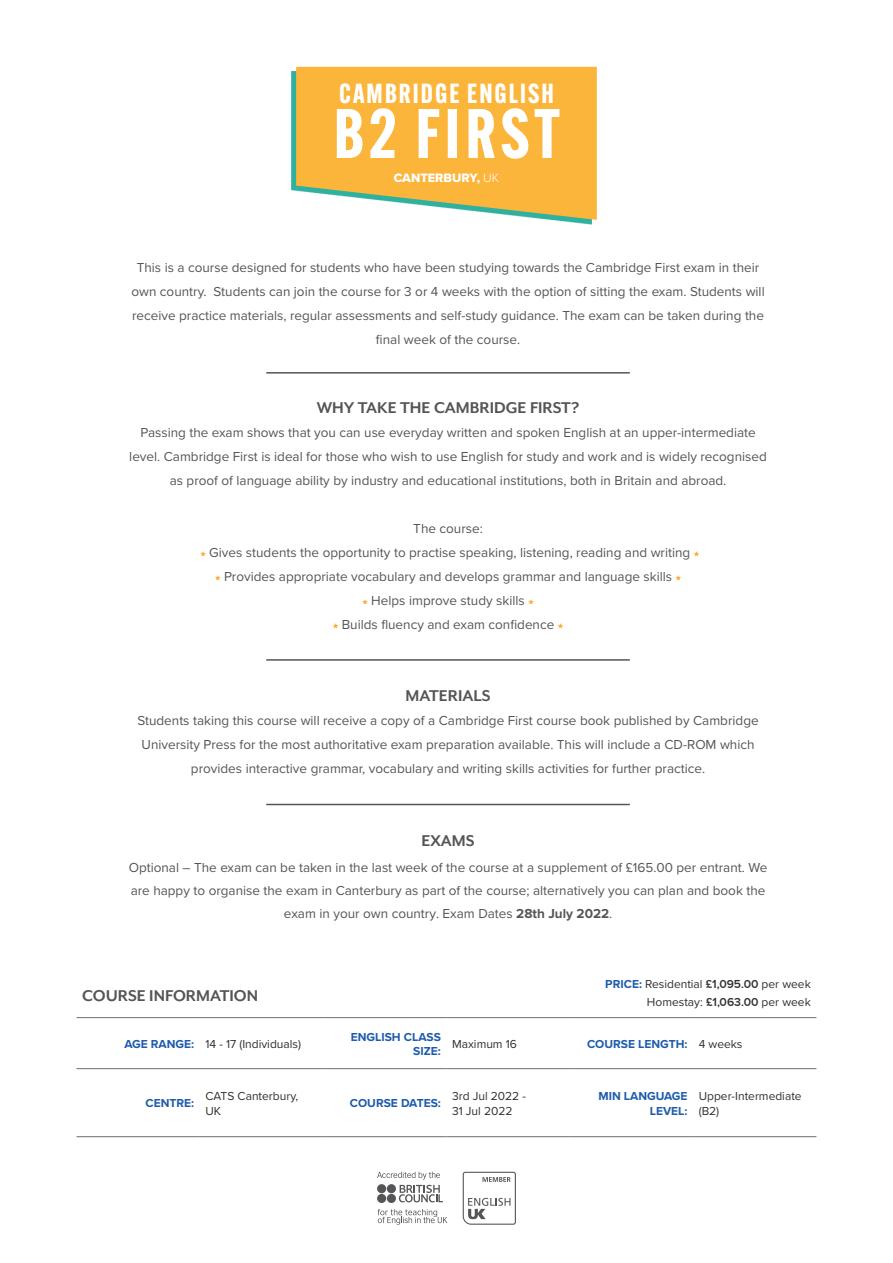
<style>
.page{position:relative;width:893px;height:1263px;background:#fff}
.page>*{position:absolute;margin:0;border:0;box-sizing:border-box;transform-origin:0 0}
.t1{font:700 68.4px "Alternate Gothic Cond ATF";letter-spacing:.075em;color:#fff}
.t2{font:700 27px "Alternate Gothic Cond ATF";letter-spacing:.075em;color:#fff}
.t3{font:700 18px "Mr Eaves XL Mod OT";color:#545557}
.t4{font:13.5px/24px "Proxima Nova";color:#545557;text-align:center}
.t5{font:12.6px "Proxima Nova Extrabld";color:#fff}
.Sub_Heads_Blue{font:12px/14.4px "Proxima Nova";color:#312f30}
.Sub_Heads_Blue-2{font:700 12px/14.4px "Proxima Nova";color:#1e5baa;text-align:right}
.s1{font-family:"Proxima Nova";font-weight:300}
.s2{font-weight:700}
.s3{font-weight:700;color:#1e5baa}
.s4{font-weight:600}
</style>
<div class="page">
<hr style="left:892px;top:0;width:1px;height:1263px;background:#1e5baa">
<svg style="left:200px;top:551px;width:6px;height:5px"></svg>
<svg style="left:694px;top:551px;width:5px;height:5px"></svg>
<svg style="left:215px;top:575px;width:6px;height:5px"></svg>
<svg style="left:676px;top:575px;width:5px;height:5px"></svg>
<svg style="left:362px;top:599px;width:6px;height:5px"></svg>
<svg style="left:528px;top:599px;width:6px;height:5px"></svg>
<svg style="left:333px;top:623px;width:5px;height:5px"></svg>
<svg style="left:558px;top:623px;width:5px;height:5px"></svg>
<hr style="left:266px;top:659px;width:364px;height:2px;background:#545557">
<hr style="left:266px;top:804px;width:364px;height:1px;background:#545557">
<hr style="left:266px;top:372px;width:364px;height:2px;background:#545557">
<svg style="left:463px;top:1172px;width:53px;height:53px"></svg>
<svg style="left:377px;top:1172px;width:63px;height:7px"></svg>
<svg style="left:377px;top:1209px;width:70px;height:16px"></svg>
<svg style="left:399px;top:1185px;width:44px;height:17px"></svg>
<div style="left:377px;top:1184px;width:9px;height:9px;background:#545557;border-radius:50%"></div>
<div style="left:387px;top:1184px;width:9px;height:9px;background:#545557;border-radius:50%"></div>
<div style="left:377px;top:1194px;width:9px;height:9px;background:#545557;border-radius:50%"></div>
<div style="left:387px;top:1194px;width:9px;height:9px;background:#545557;border-radius:50%"></div>
<hr style="left:77px;top:1017px;width:123px;height:1px;background:#6c6d70">
<hr style="left:200px;top:1017px;width:123px;height:1px;background:#6c6d70">
<hr style="left:323px;top:1017px;width:123px;height:1px;background:#6c6d70">
<hr style="left:446px;top:1017px;width:124px;height:1px;background:#6c6d70">
<hr style="left:570px;top:1017px;width:123px;height:1px;background:#6c6d70">
<hr style="left:693px;top:1017px;width:123px;height:1px;background:#6c6d70">
<hr style="left:77px;top:1068px;width:123px;height:1px;background:#6c6d70">
<hr style="left:200px;top:1068px;width:123px;height:1px;background:#6c6d70">
<hr style="left:323px;top:1068px;width:123px;height:1px;background:#6c6d70">
<hr style="left:446px;top:1068px;width:124px;height:1px;background:#6c6d70">
<hr style="left:570px;top:1068px;width:123px;height:1px;background:#6c6d70">
<hr style="left:693px;top:1068px;width:123px;height:1px;background:#6c6d70">
<hr style="left:77px;top:1136px;width:123px;height:1px;background:#6c6d70">
<hr style="left:200px;top:1136px;width:123px;height:1px;background:#6c6d70">
<hr style="left:323px;top:1136px;width:123px;height:1px;background:#6c6d70">
<hr style="left:446px;top:1136px;width:124px;height:1px;background:#6c6d70">
<hr style="left:570px;top:1136px;width:123px;height:1px;background:#6c6d70">
<hr style="left:693px;top:1136px;width:123px;height:1px;background:#6c6d70">
<svg style="left:291px;top:71px;width:301px;height:153px"></svg>
<svg style="left:296px;top:67px;width:301px;height:153px;background:#f5ba4e"></svg>
<p class="t2" style="left:339px;top:77px;width:216px">CAMBRIDGE ENGLISH</p>
<p class="t1" style="left:334px;top:91px;width:228px">B2 FIRST</p>
<p class="t5" style="left:394px;top:169px;width:107px">CANTERBURY, <span class="s1">UK</span></p>
<p class="t4" style="left:131px;top:255px;width:635px">This is a course designed for students who have been studying towards the Cambridge First exam in their own country. Students can join the course for 3 or 4 weeks with the option of sitting the exam. Students will receive practice materials, regular assessments and self-study guidance. The exam can be taken during the final week of the course.</p>
<p class="t3" style="left:317px;top:398px;width:264px">WHY TAKE THE CAMBRIDGE FIRST?</p>
<p class="t4" style="left:129px;top:420px;width:639px">Passing the exam shows that you can use everyday written and spoken English at an upper-intermediate level. Cambridge First is ideal for those who wish to use English for study and work and is widely recognised as proof of language ability by industry and educational institutions, both in Britain and abroad.</p>
<p class="t4" style="left:413px;top:516px;width:71px">The course:</p>
<p class="t4" style="left:209px;top:540px;width:482px">Gives students the opportunity to practise speaking, listening, reading and writing</p>
<p class="t4" style="left:224px;top:564px;width:450px">Provides appropriate vocabulary and develops grammar and language skills</p>
<p class="t4" style="left:371px;top:588px;width:155px">Helps improve study skills</p>
<p class="t4" style="left:342px;top:612px;width:214px">Builds fluency and exam confidence</p>
<p class="t3" style="left:406px;top:686px;width:86px">MATERIALS</p>
<p class="t4" style="left:137px;top:708px;width:623px">Students taking this course will receive a copy of a Cambridge First course book published by Cambridge<br>University Press for the most authoritative exam preparation available. This will include a CD-ROM which provides interactive grammar, vocabulary and writing skills activities for further practice.</p>
<p class="t3" style="left:421px;top:831px;width:55px">EXAMS</p>
<p class="t4" style="left:129px;top:855px;width:640px;line-height:23.2px">Optional – The exam can be taken in the last week of the course at a supplement of £165.00 per entrant. We are happy to organise the exam in Canterbury as part of the course; alternatively you can plan and book the exam in your own country. Exam Dates <span class="s2">28th July 2022</span>.</p>
<p class="t3" style="left:82px;top:985px;width:178px">COURSE INFORMATION</p>
<p class="Sub_Heads_Blue" style="left:605px;top:976px;width:207px"><span class="s3">PRICE:</span> Residential <span class="s4">£1,095.00</span> per week</p>
<p class="Sub_Heads_Blue" style="left:647px;top:994px;width:165px">Homestay: <span class="s4">£1,063.00</span> per week</p>
<p class="Sub_Heads_Blue-2" style="left:124px;top:1036px;width:71px">AGE RANGE:</p>
<p class="Sub_Heads_Blue" style="left:205px;top:1036px;width:97px">14 - 17 (Individuals)</p>
<p class="Sub_Heads_Blue-2" style="left:351px;top:1029px;width:92px">ENGLISH CLASS<br>SIZE:</p>
<p class="Sub_Heads_Blue" style="left:452px;top:1036px;width:66px">Maximum 16</p>
<p class="Sub_Heads_Blue-2" style="left:587px;top:1036px;width:102px">COURSE LENGTH:</p>
<p class="Sub_Heads_Blue" style="left:699px;top:1036px;width:45px">4 weeks</p>
<p class="Sub_Heads_Blue-2" style="left:146px;top:1096px;width:50px">CENTRE:</p>
<p class="Sub_Heads_Blue" style="left:205px;top:1088px;width:94px">CATS Canterbury,</p>
<p class="Sub_Heads_Blue" style="left:205px;top:1103px;width:17px">UK</p>
<p class="Sub_Heads_Blue-2" style="left:350px;top:1096px;width:92px">COURSE DATES:</p>
<p class="Sub_Heads_Blue" style="left:452px;top:1088px;width:75px">3rd Jul 2022 -</p>
<p class="Sub_Heads_Blue" style="left:452px;top:1103px;width:62px">31 Jul 2022</p>
<p class="Sub_Heads_Blue-2" style="left:598px;top:1089px;width:91px">MIN LANGUAGE<br>LEVEL:</p>
<p class="Sub_Heads_Blue" style="left:699px;top:1088px;width:104px">Upper-Intermediate (B2)</p>
</div>
